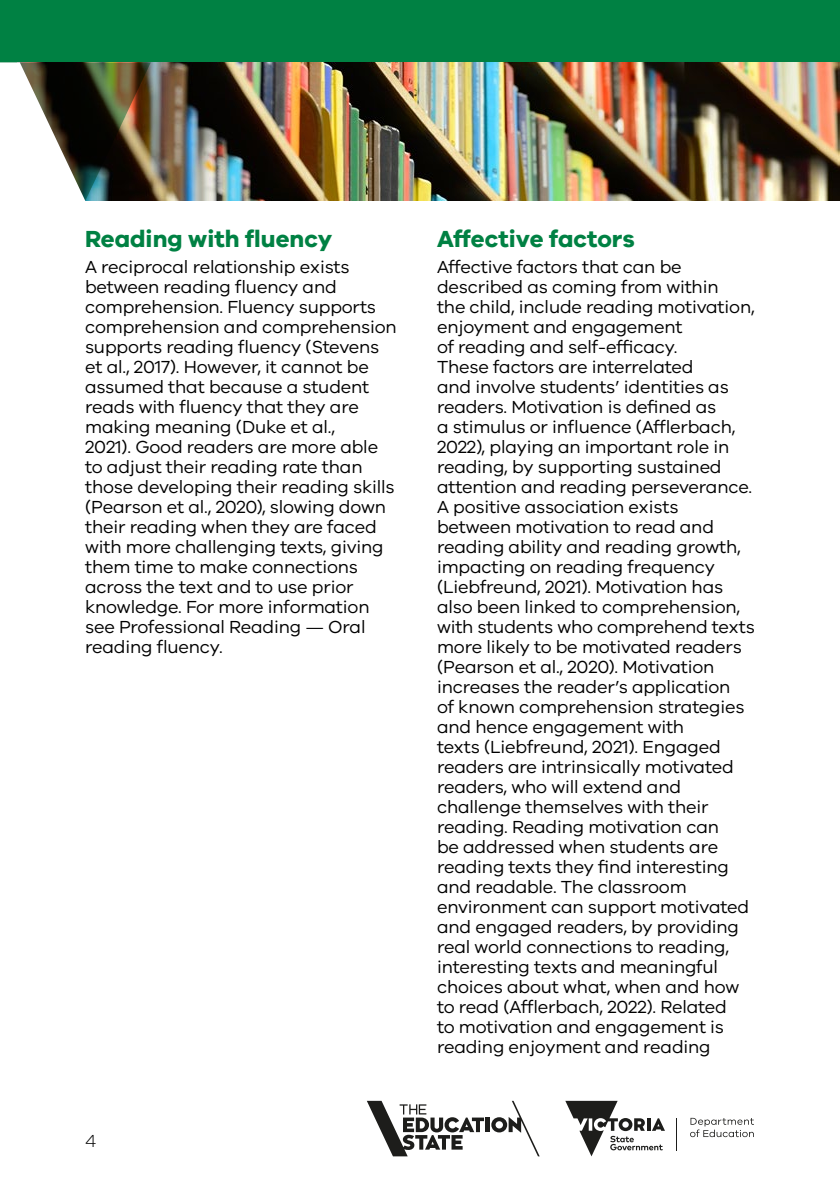
<style>
.page{position:relative;width:840px;height:1191px;background:#fff}
.page>*{position:absolute;margin:0;border:0;box-sizing:border-box;transform-origin:0 0}
.t1{font:700 24px "VIC";color:#008143}
.t2{font:18px/20px "VIC";letter-spacing:-.01em;color:#000}
.t3{font:300 18px "VIC";color:#000}
</style>
<div class="page">
<hr style="left:485px;top:1117px;width:4px;height:15px;background:#1d1d1b">
<svg style="left:491px;top:1100px;width:48px;height:56px"></svg>
<svg style="left:367px;top:1100px;width:116px;height:56px"></svg>
<hr style="left:676px;top:1117px;width:1px;height:33px;background:#1d1d1b">
<svg style="left:565px;top:1100px;width:99px;height:56px"></svg>
<svg style="left:690px;top:1117px;width:63px;height:20px"></svg>
<div style="left:0;top:0;width:839px;height:62px;background:#008143"></div>
<img style="left:151px;top:62px;width:688px;height:138px">
<img style="left:0;top:62px;width:151px;height:139px">
<h1 class="t1" style="left:85px;top:224px;width:248px">Reading with fluency</h1>
<p class="t2" style="left:85px;top:256px;width:313px">A reciprocal relationship exists between reading fluency and comprehension. Fluency supports comprehension and comprehension supports reading fluency (Stevens et al., 2017). However, it cannot be assumed that because a student reads with fluency that they are making meaning (Duke et al.,<br>2021). Good readers are more able to adjust their reading rate than those developing their reading skills (Pearson et al., 2020), slowing down their reading when they are faced with more challenging texts, giving them time to make connections across the text and to use prior knowledge. For more information see Professional Reading — Oral reading fluency.</p>
<p class="t3" style="left:85px;top:1129px;width:13px">4</p>
<h1 class="t1" style="left:437px;top:224px;width:199px">Affective factors</h1>
<p class="t2" style="left:437px;top:256px;width:319px">Affective factors that can be described as coming from within<br>the child, include reading motivation, enjoyment and engagement<br>of reading and self-efficacy.<br>These factors are interrelated<br>and involve students’ identities as readers. Motivation is defined as<br>a stimulus or influence (Afflerbach, 2022), playing an important role in reading, by supporting sustained attention and reading perseverance.<br>A positive association exists between motivation to read and reading ability and reading growth, impacting on reading frequency (Liebfreund, 2021). Motivation has also been linked to comprehension, with students who comprehend texts more likely to be motivated readers (Pearson et al., 2020). Motivation increases the reader’s application<br>of known comprehension strategies and hence engagement with<br>texts (Liebfreund, 2021). Engaged readers are intrinsically motivated readers, who will extend and challenge themselves with their reading. Reading motivation can<br>be addressed when students are reading texts they find interesting and readable. The classroom environment can support motivated and engaged readers, by providing real world connections to reading, interesting texts and meaningful choices about what, when and how to read (Afflerbach, 2022). Related<br>to motivation and engagement is reading enjoyment and reading</p>
</div>
